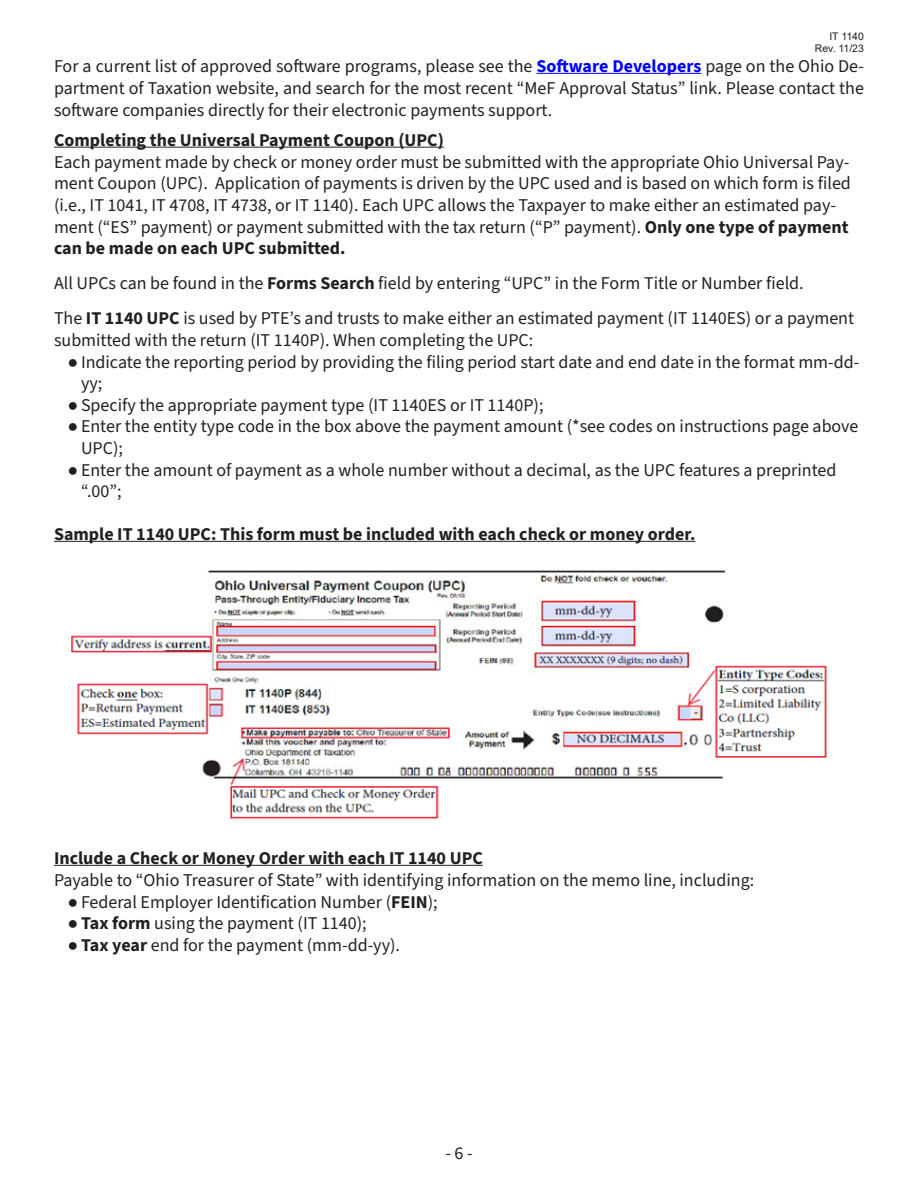
<style>
.page{position:relative;width:918px;height:1188px;background:#fff}
.page>*{position:absolute;margin:0;border:0;box-sizing:border-box;transform-origin:0 0}
.t1{font:18px/21.6px "Source Sans 3";color:#231f20}
.t2{font:700 18px "Source Sans 3";color:#231f20}
.t3{font:10.5px "Arial";color:#231f20}
.s1{font-weight:700;color:#00f}
.s2{font-weight:700}
.s3{font-family:"Arial"}
</style>
<div class="page">
<hr style="left:537px;top:73px;width:164px;height:1px;background:#00f">
<hr style="left:54px;top:147px;width:390px;height:1px;background:#231f20">
<hr style="left:54px;top:541px;width:641px;height:1px;background:#231f20">
<hr style="left:54px;top:865px;width:429px;height:1px;background:#231f20">
<img style="left:71px;top:570px;width:756px;height:249px">
<p class="t3" style="left:829px;top:29px;width:36px">IT 1140</p>
<p class="t3" style="left:815px;top:41px;width:51px">Rev. 11/23</p>
<p class="t1" style="left:54px;top:56px;width:812px;text-align:justify">For a current list of approved software programs, please see the <span class="s1">Software Developers</span> page on the Ohio De&shy;partment of Taxation website, and search for the most recent “MeF Approval Status” link. Please contact the software companies directly for their electronic payments support.</p>
<p class="t2" style="left:54px;top:128px;width:391px">Completing the Universal Payment Coupon (UPC)</p>
<p class="t1" style="left:54px;top:152px;width:798px">Each payment made by check or money order must be submitted with the appropriate Ohio Universal Pay&shy;ment Coupon (UPC). Application of payments is driven by the UPC used and is based on which form is filed (i.e., IT 1041, IT 4708, IT 4738, or IT 1140). Each UPC allows the Taxpayer to make either an estimated pay&shy;ment (“ES” payment) or payment submitted with the tax return (“P” payment). <span class="s2">Only one type of payment can be made on each UPC submitted.</span></p>
<p class="t1" style="left:54px;top:273px;width:751px">All UPCs can be found in the <span class="s2">Forms Search</span> field by entering “UPC” in the Form Title or Number field.</p>
<p class="t1" style="left:54px;top:308px;width:802px">The <span class="s2">IT 1140 UPC</span> is used by PTE’s and trusts to make either an estimated payment (IT 1140ES) or a payment submitted with the return (IT 1140P). When completing the UPC:</p>
<p class="t1" style="left:81px;top:351px;width:780px;text-indent:-14px"><span class="s3">●</span>Indicate the reporting period by providing the filing period start date and end date in the format mm-dd&shy;yy;</p>
<p class="t1" style="left:68px;top:395px;width:478px"><span class="s3">●</span>Specify the appropriate payment type (IT 1140ES or IT 1140P);</p>
<p class="t1" style="left:81px;top:416px;width:779px;text-indent:-14px"><span class="s3">●</span>Enter the entity type code in the box above the payment amount (*see codes on instructions page above<br>UPC);</p>
<p class="t1" style="left:81px;top:459px;width:757px;text-indent:-14px"><span class="s3">●</span>Enter the amount of payment as a whole number without a decimal, as the UPC features a preprinted “.00”;</p>
<p class="t2" style="left:54px;top:522px;width:643px">Sample IT 1140 UPC: This form must be included with each check or money order.</p>
<p class="t2" style="left:54px;top:846px;width:430px">Include a Check or Money Order with each IT 1140 UPC</p>
<p class="t1" style="left:54px;top:870px;width:702px">Payable to “Ohio Treasurer of State” with identifying information on the memo line, including:</p>
<p class="t1" style="left:68px;top:891px;width:372px"><span class="s3">●</span>Federal Employer Identification Number (<span class="s2">FEIN</span>);</p>
<p class="t1" style="left:68px;top:913px;width:301px"><span class="s3">●</span><span class="s2">Tax form</span> using the payment (IT 1140);</p>
<p class="t1" style="left:68px;top:935px;width:334px"><span class="s3">●</span><span class="s2">Tax year</span> end for the payment (mm-dd-yy).</p>
<p class="t1" style="left:445px;top:1142px;width:29px">- 6 -</p>
</div>
